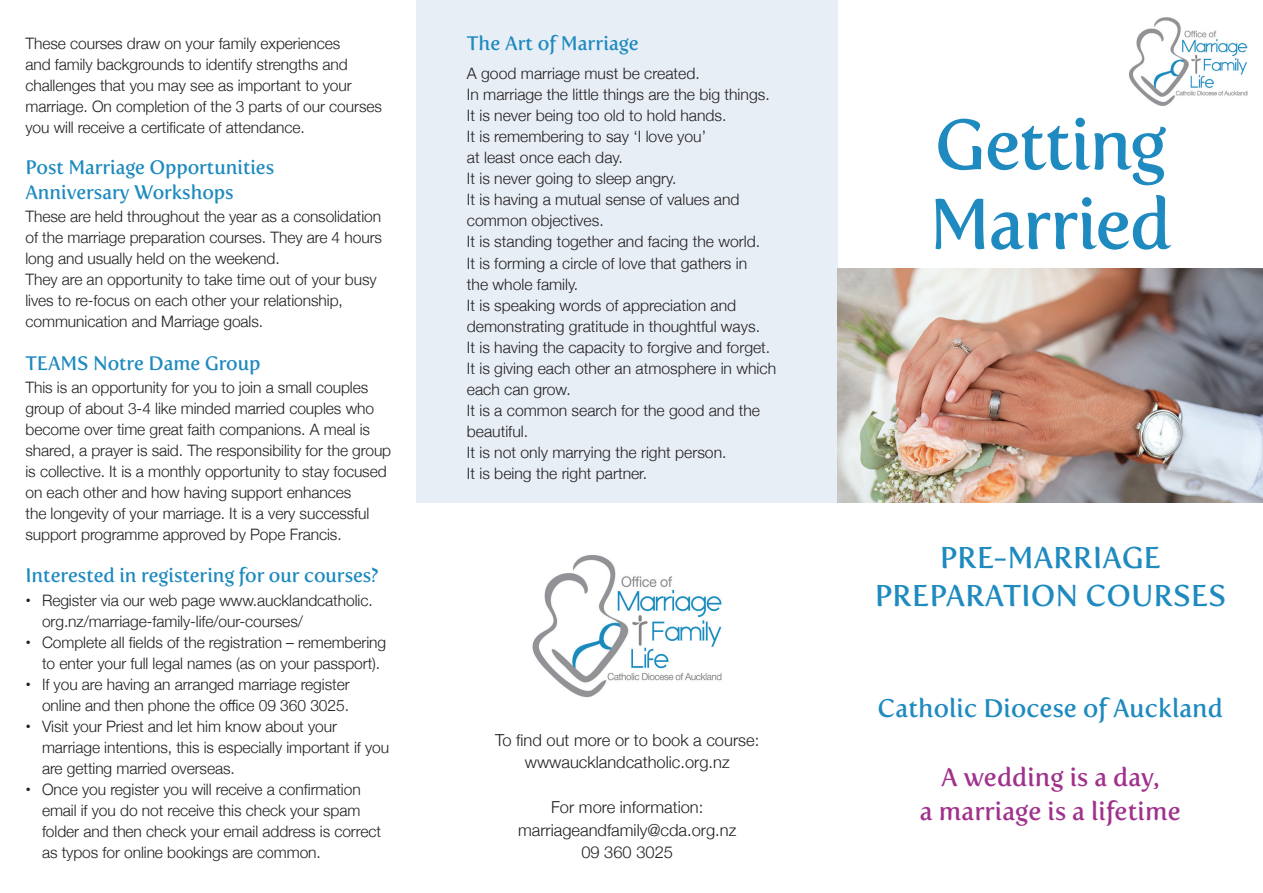
<style>
.page{position:relative;width:1263px;height:893px;background:#fff}
.page>*{position:absolute;margin:0;border:0;box-sizing:border-box;transform-origin:0 0}
.t1{font:70.5px "Fertigo Pro";letter-spacing:-.025em;color:#1e8abf}
.t2{font:30px/37.5px "Fertigo Pro";color:#1e8abf;text-align:center}
.t3{font:25.5px/34.5px "Fertigo Pro";color:#a0328c;text-align:center}
.t4{font:25.5px "Fertigo Pro";color:#1e8abf}
.t5{font:19.5px/25.5px "Fertigo Pro";letter-spacing:-.005em;color:#1e8abf}
.t6{font:300 16.5px/22.5px "Helvetica Neue";color:#231f20;text-align:center}
.t7{font:300 15.75px/21px "Helvetica Neue";letter-spacing:-.005em;color:#231f20}
.s1{font-weight:400}
</style>
<div class="page">
<div style="left:417px;top:0;width:421px;height:503px;background:#e7eef6"></div>
<img style="left:532px;top:555px;width:190px;height:143px">
<img style="left:838px;top:269px;width:425px;height:234px">
<img style="left:1128px;top:17px;width:120px;height:89px">
<p class="t7" style="left:26px;top:32px;width:358px">These courses draw on your family experiences<br>and family backgrounds to identify strengths and challenges that you may see as important to your marriage. On completion of the 3 parts of our courses you will receive a certificate of attendance.</p>
<p class="t5" style="left:26px;top:154px;width:250px">Post Marriage Opportunities<br>Anniversary Workshops</p>
<p class="t7" style="left:26px;top:205px;width:358px;text-align:justify">These are held throughout the year as a consolidation of the marriage preparation courses. They are 4 hours long and usually held on the weekend.</p>
<p class="t7" style="left:26px;top:268px;width:353px">They are an opportunity to take time out of your busy lives to re-focus on each other your relationship, communication and Marriage goals.</p>
<p class="t5" style="left:26px;top:350px;width:237px">TEAMS Notre Dame Group</p>
<p class="t7" style="left:26px;top:376px;width:367px">This is an opportunity for you to join a small couples group of about 3-4 like minded married couples who become over time great faith companions. A meal is shared, a prayer is said. The responsibility for the group is collective. It is a monthly opportunity to stay focused on each other and how having support enhances<br>the longevity of your marriage. It is a very successful support programme approved by Pope Francis.</p>
<p class="t5" style="left:26px;top:563px;width:355px">Interested in registering for our courses?</p>
<p class="t7" style="left:42px;top:588px;width:332px;text-indent:-16px"><span class="s1">•</span> Register via our web page www.aucklandcatholic. org.nz/marriage-family-life/our-courses/</p>
<p class="t7" style="left:42px;top:630px;width:346px;text-indent:-16px"><span class="s1">•</span> Complete all fields of the registration – remembering to enter your full legal names (as on your passport).</p>
<p class="t7" style="left:26px;top:672px;width:326px;text-align:right"><span class="s1">•</span> If you are having an arranged marriage register online and then phone the office 09 360 3025.</p>
<p class="t7" style="left:42px;top:714px;width:349px;text-indent:-16px"><span class="s1">•</span> Visit your Priest and let him know about your marriage intentions, this is especially important if you are getting married overseas.</p>
<p class="t7" style="left:42px;top:777px;width:340px;text-indent:-16px"><span class="s1">•</span> Once you register you will receive a confirmation email if you do not receive this check your spam folder and then check your email address is correct as typos for online bookings are common.</p>
<p class="t5" style="left:467px;top:31px;width:174px">The Art of Marriage</p>
<p class="t7" style="left:467px;top:62px;width:234px">A good marriage must be created.</p>
<p class="t7" style="left:467px;top:83px;width:304px">In marriage the little things are the big things.</p>
<p class="t7" style="left:467px;top:104px;width:261px">It is never being too old to hold hands.</p>
<p class="t7" style="left:467px;top:125px;width:241px">It is remembering to say ‘I love you’</p>
<p class="t7" style="left:467px;top:146px;width:157px">at least once each day.</p>
<p class="t7" style="left:467px;top:167px;width:211px">It is never going to sleep angry.</p>
<p class="t7" style="left:467px;top:188px;width:274px">It is having a mutual sense of values and</p>
<p class="t7" style="left:467px;top:209px;width:138px">common objectives.</p>
<p class="t7" style="left:467px;top:230px;width:295px">It is standing together and facing the world.</p>
<p class="t7" style="left:467px;top:251px;width:282px">It is forming a circle of love that gathers in</p>
<p class="t7" style="left:467px;top:272px;width:113px">the whole family.</p>
<p class="t7" style="left:467px;top:293px;width:271px">It is speaking words of appreciation and</p>
<p class="t7" style="left:467px;top:314px;width:295px">demonstrating gratitude in thoughtful ways.</p>
<p class="t7" style="left:467px;top:335px;width:305px">It is having the capacity to forgive and forget.</p>
<p class="t7" style="left:467px;top:356px;width:311px">It is giving each other an atmosphere in which</p>
<p class="t7" style="left:467px;top:377px;width:105px">each can grow.</p>
<p class="t7" style="left:467px;top:398px;width:295px">It is a common search for the good and the</p>
<p class="t7" style="left:467px;top:419px;width:63px">beautiful.</p>
<p class="t7" style="left:467px;top:440px;width:261px">It is not only marrying the right person.</p>
<p class="t7" style="left:467px;top:461px;width:182px">It is being the right partner.</p>
<p class="t6" style="left:495px;top:727px;width:266px">To find out more or to book a course:</p>
<p class="t6" style="left:525px;top:750px;width:206px">wwwaucklandcatholic.org.nz</p>
<p class="t6" style="left:518px;top:795px;width:220px">For more information: marriageandfamily@cda.org.nz</p>
<p class="t6" style="left:581px;top:840px;width:93px">09 360 3025</p>
<p class="t1" style="left:934px;top:103px;width:233px">Getting</p>
<p class="t1" style="left:929px;top:183px;width:244px">Married</p>
<p class="t2" style="left:875px;top:539px;width:353px">PRE-MARRIAGE<br>PREPARATION COURSES</p>
<p class="t4" style="left:878px;top:693px;width:347px">Catholic Diocese of Auckland</p>
<p class="t3" style="left:920px;top:760px;width:262px">A wedding is a day,<br>a marriage is a lifetime</p>
</div>
